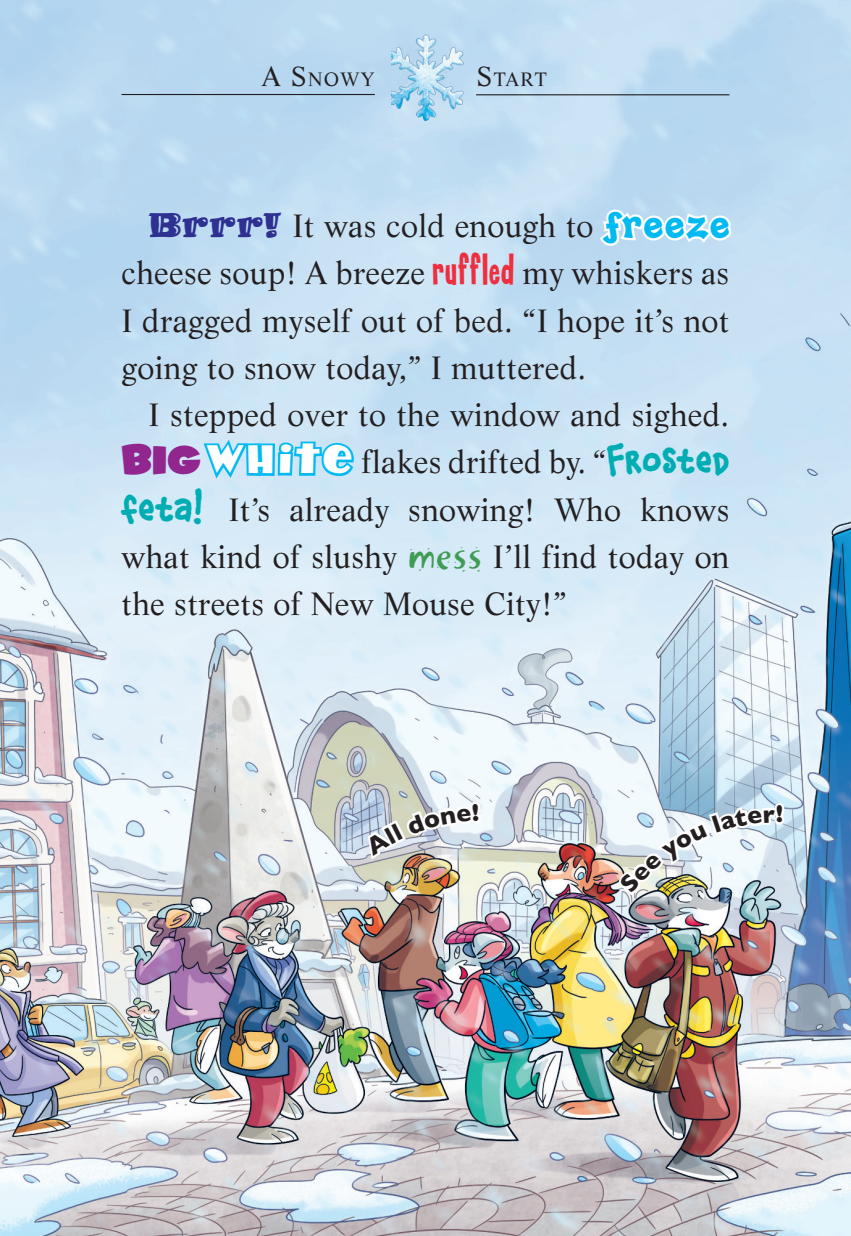
<style>
.page{position:relative;width:851px;height:1236px;background:#fff}
.page>*{position:absolute;margin:0;border:0;box-sizing:border-box;transform-origin:0 0}
.t1{font:31.5px/47.2px "Life LT Std";letter-spacing:.01em;color:#231f20;text-align:justify}
.t2{font:700 24.75px "Gill Sans";color:#231f20}
.t3{font:18.9px "Life LT Std";letter-spacing:.07em;color:#231f20}
.s1{font-size:27px}
.s2{font-family:"Hornpype ITC";font-size:36px;color:#2e3092}
.s3{font-family:"Hip Hop";font-weight:600;font-size:33.75px;color:#00baf1}
.s4{font-family:"Coop Condensed";font-size:45px;color:#ee2f3f}
.s5{font-family:"Coop";font-weight:900;font-size:40.5px;color:#91268f}
.s6{font-family:"Hot Coffee Font";font-size:40.5px;color:#fff}
.s7{font-family:"Corndog Clean";font-size:40.5px;color:#00adb3}
.s8{font-family:"Khaki";font-size:38.25px;color:#409c55}
</style>
<div class="page">
<img style="left:0;top:0;width:850px;height:1235px">
<svg style="left:597px;top:164px;width:137px;height:99px"></svg>
<svg style="left:201px;top:435px;width:155px;height:501px"></svg>
<svg style="left:391px;top:122px;width:32px;height:1px"></svg>
<svg style="left:430px;top:59px;width:47px;height:64px"></svg>
<img style="left:391px;top:33px;width:79px;height:89px">
<svg style="left:416px;top:31px;width:6px;height:5px"></svg>
<hr style="left:121px;top:94px;width:254px;height:1px;background:#231f20">
<hr style="left:476px;top:94px;width:253px;height:1px;background:#231f20">
<svg style="left:615px;top:799px;width:173px;height:98px"></svg>
<svg style="left:364px;top:798px;width:120px;height:65px"></svg>
<p class="t3" style="left:261px;top:71px;width:114px"><span class="s1">A S</span>nowy</p>
<p class="t3" style="left:477px;top:71px;width:71px"><span class="s1">S</span>tArt</p>
<p class="t1" style="left:121px;top:205px;width:609px;text-indent:27px"><span class="s2">Brrr!</span> It was cold enough to <span class="s3">FREEZE </span>cheese soup! A breeze <span class="s4">ruffled</span> my whiskers as I dragged myself out of bed. “I hope it’s not going to snow today,” I muttered.</p>
<p class="t1" style="left:121px;top:394px;width:609px;text-indent:27px">I stepped over to the window and sighed.<br><span class="s5">Big</span> <span class="s6">white</span> flakes drifted by. “<span class="s7">Frosted feta!</span> It’s already snowing! Who knows what kind of slushy <span class="s8">mess</span> I’ll find today on the streets of New Mouse City!”</p>
<p class="t2" style="left:775px;top:799px;width:9px">!</p>
</div>
